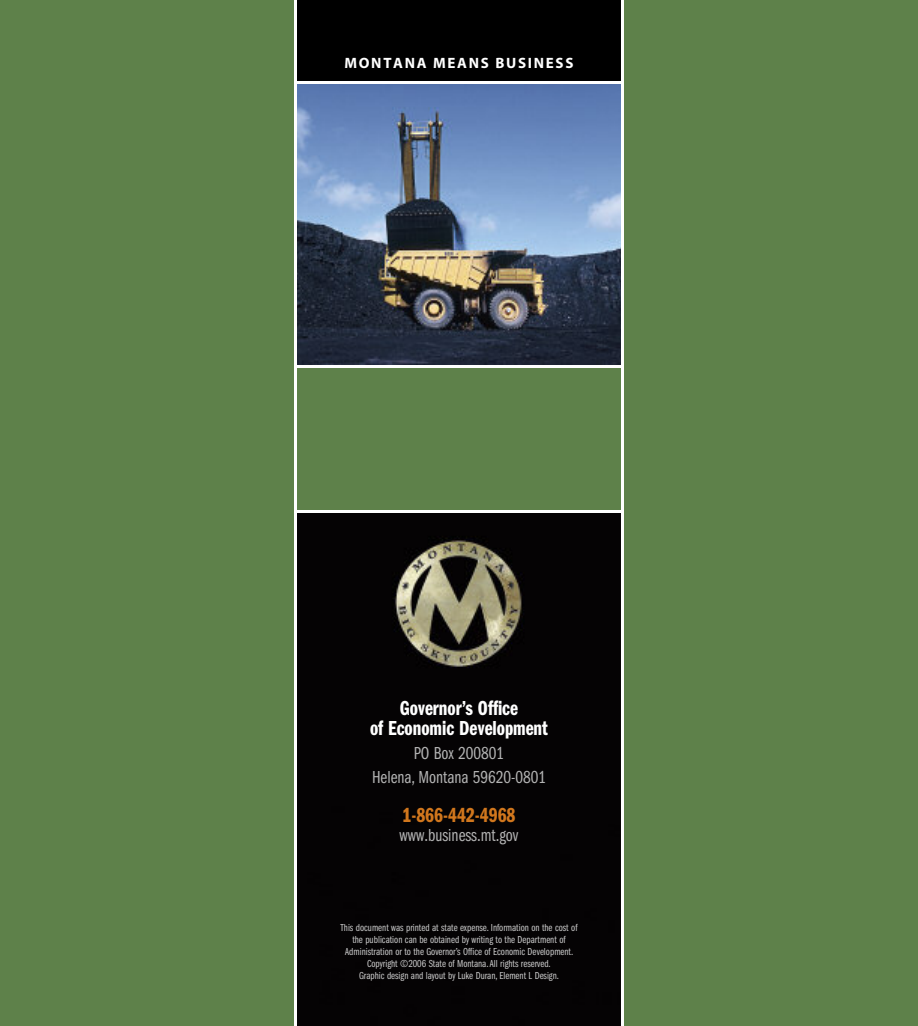
<style>
.page{position:relative;width:918px;height:1026px;background:#fff}
.page>*{position:absolute;margin:0;border:0;box-sizing:border-box;transform-origin:0 0}
.t1{font:21px/19.5px "Franklin Gothic Demi Cmpr";color:#fff;text-align:center}
.t2{font:21px "Franklin Gothic Demi Cmpr";color:#d1771d}
.t3{font:18px/24px "Franklin Gothic Book Cmpr";color:#b3b3b3;text-align:center}
.t4{font:700 15px "Myriad Pro";letter-spacing:.11em;color:#fff}
.t5{font:10.5px/12px "Franklin Gothic Book Cmpr";color:#ccc;text-align:center}
</style>
<div class="page">
<div style="left:297px;top:368px;width:324px;height:142px;background:#5e814a"></div>
<img style="left:297px;top:84px;width:324px;height:280px">
<div style="left:297px;top:0;width:324px;height:81px;background:#000"></div>
<div style="left:624px;top:0;width:294px;height:1026px;background:#5e814a"></div>
<div style="left:0;top:0;width:294px;height:1026px;background:#5e814a"></div>
<div style="left:297px;top:513px;width:324px;height:513px;background:#050304"></div>
<h3 class="t4" style="left:345px;top:58px;width:230px">MONTANA MEANS BUSINESS</h3>
<h1 class="t1" style="left:370px;top:700px;width:179px">Governor’s Office<br>of Economic Development</h1>
<h2 class="t3" style="left:372px;top:742px;width:175px">PO Box 200801<br>Helena, Montana 59620-0801</h2>
<h1 class="t2" style="left:402px;top:808px;width:115px">1-866-442-4968</h1>
<h2 class="t3" style="left:400px;top:825px;width:120px">www.business.mt.gov</h2>
<p class="t5" style="left:341px;top:922px;width:238px">This document was printed at state expense. Information on the cost of the publication can be obtained by writing to the Department of Administration or to the Governor’s Office of Economic Development.<br>Copyright ©2006 State of Montana.All rights reserved.<br>Graphic design and layout by Luke Duran, Element L Design.</p>
</div>
